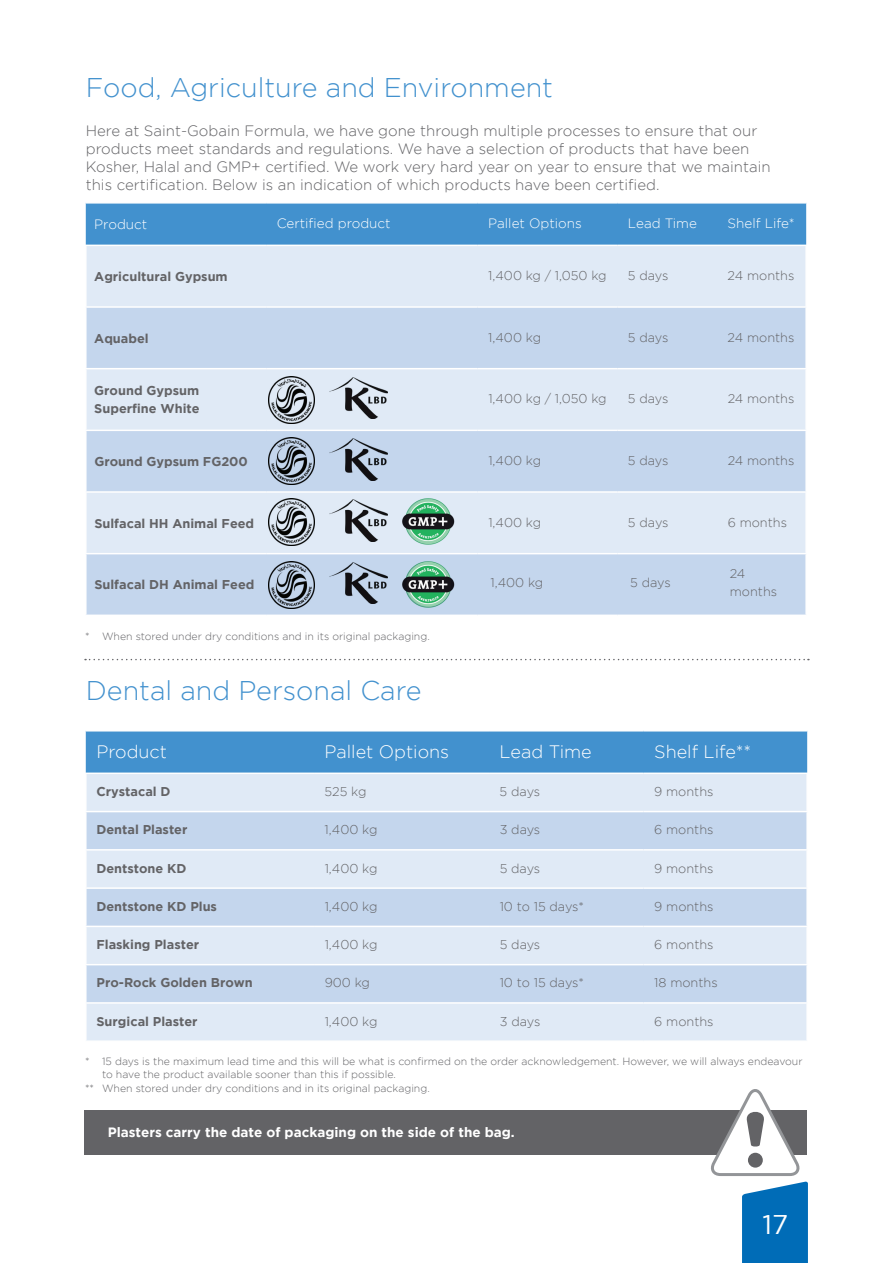
<style>
.page{position:relative;width:893px;height:1263px;background:#fff}
.page>*{position:absolute;margin:0;border:0;box-sizing:border-box;transform-origin:0 0}
.t1{font:300 27px "Gotham";color:#4291ce}
.t2{font:27px "Gotham";color:#fff}
.t3{font:300 18px "Gotham";color:#fff}
.t4{font:300 15px/18px "Gotham";color:#636366}
.t5{font:300 13.5px "Gotham";color:#fff}
.t6{font:700 13.5px "Gotham";color:#fff}
.t7{font:300 12.75px/18px "Gotham";color:#636366}
.t8{font:700 12.75px/18px "Gotham";color:#636366}
.t9{font:300 10.5px "Gotham";color:#636366}
</style>
<div class="page">
<svg style="left:85px;top:659px;width:724px;height:1px"></svg>
<div style="left:84px;top:1110px;width:723px;height:45px;background:#636366"></div>
<div style="left:86px;top:204px;width:720px;height:41px;background:#4291ce"></div>
<div style="left:87px;top:246px;width:718px;height:60px;background:#e0eaf6"></div>
<svg style="left:87px;top:308px;width:718px;height:306px;background:#cfddf0"></svg>
<hr style="left:85px;top:368px;width:181px;height:1px;background:#fff">
<hr style="left:266px;top:368px;width:212px;height:1px;background:#fff">
<hr style="left:478px;top:368px;width:139px;height:1px;background:#fff">
<hr style="left:617px;top:368px;width:100px;height:1px;background:#fff">
<hr style="left:717px;top:368px;width:90px;height:1px;background:#fff">
<hr style="left:85px;top:430px;width:181px;height:1px;background:#fff">
<hr style="left:266px;top:430px;width:212px;height:1px;background:#fff">
<hr style="left:478px;top:430px;width:139px;height:1px;background:#fff">
<hr style="left:617px;top:430px;width:100px;height:1px;background:#fff">
<hr style="left:717px;top:430px;width:90px;height:1px;background:#fff">
<hr style="left:85px;top:491px;width:181px;height:2px;background:#fff">
<hr style="left:266px;top:491px;width:212px;height:2px;background:#fff">
<hr style="left:478px;top:491px;width:139px;height:2px;background:#fff">
<hr style="left:617px;top:491px;width:100px;height:2px;background:#fff">
<hr style="left:717px;top:491px;width:90px;height:2px;background:#fff">
<hr style="left:85px;top:553px;width:181px;height:1px;background:#fff">
<hr style="left:266px;top:553px;width:212px;height:1px;background:#fff">
<hr style="left:478px;top:553px;width:139px;height:1px;background:#fff">
<hr style="left:617px;top:553px;width:100px;height:1px;background:#fff">
<hr style="left:717px;top:553px;width:90px;height:1px;background:#fff">
<svg style="left:711px;top:1089px;width:97px;height:174px"></svg>
<div style="left:748px;top:1153px;width:15px;height:14px;background:#636366;border-radius:50%"></div>
<div style="left:86px;top:731px;width:721px;height:41px;background:#4291ce"></div>
<div style="left:87px;top:774px;width:719px;height:266px;background:#e0eaf6"></div>
<svg style="left:87px;top:812px;width:719px;height:190px;background:#cfdef0"></svg>
<hr style="left:85px;top:811px;width:229px;height:1px;background:#fff">
<hr style="left:314px;top:811px;width:175px;height:1px;background:#fff">
<hr style="left:489px;top:811px;width:154px;height:1px;background:#fff">
<hr style="left:643px;top:811px;width:165px;height:1px;background:#fff">
<hr style="left:85px;top:849px;width:229px;height:1px;background:#fff">
<hr style="left:314px;top:849px;width:175px;height:1px;background:#fff">
<hr style="left:489px;top:849px;width:154px;height:1px;background:#fff">
<hr style="left:643px;top:849px;width:165px;height:1px;background:#fff">
<hr style="left:85px;top:887px;width:229px;height:2px;background:#fff">
<hr style="left:314px;top:887px;width:175px;height:2px;background:#fff">
<hr style="left:489px;top:887px;width:154px;height:2px;background:#fff">
<hr style="left:643px;top:887px;width:165px;height:2px;background:#fff">
<hr style="left:85px;top:926px;width:229px;height:1px;background:#fff">
<hr style="left:314px;top:926px;width:175px;height:1px;background:#fff">
<hr style="left:489px;top:926px;width:154px;height:1px;background:#fff">
<hr style="left:643px;top:926px;width:165px;height:1px;background:#fff">
<hr style="left:85px;top:964px;width:229px;height:1px;background:#fff">
<hr style="left:314px;top:964px;width:175px;height:1px;background:#fff">
<hr style="left:489px;top:964px;width:154px;height:1px;background:#fff">
<hr style="left:643px;top:964px;width:165px;height:1px;background:#fff">
<hr style="left:85px;top:1002px;width:229px;height:2px;background:#fff">
<hr style="left:314px;top:1002px;width:175px;height:2px;background:#fff">
<hr style="left:489px;top:1002px;width:154px;height:2px;background:#fff">
<hr style="left:643px;top:1002px;width:165px;height:2px;background:#fff">
<img style="left:268px;top:499px;width:47px;height:46px">
<img style="left:402px;top:496px;width:54px;height:51px">
<img style="left:329px;top:500px;width:59px;height:41px">
<img style="left:268px;top:437px;width:47px;height:47px">
<img style="left:329px;top:438px;width:59px;height:42px">
<img style="left:268px;top:376px;width:47px;height:47px">
<img style="left:329px;top:377px;width:59px;height:42px">
<img style="left:268px;top:561px;width:47px;height:47px">
<img style="left:402px;top:558px;width:54px;height:51px">
<img style="left:329px;top:562px;width:59px;height:42px">
<h1 class="t1" style="left:86px;top:73px;width:469px">Food, Agriculture and Environment</h1>
<p class="t4" style="left:86px;top:122px;width:686px">Here at Saint-Gobain Formula, we have gone through multiple processes to ensure that our products meet standards and regulations. We have a selection of products that have been Kosher, Halal and GMP+ certified. We work very hard year on year to ensure that we maintain this certification. Below is an indication of which products have been certified.</p>
<p class="t5" style="left:94px;top:217px;width:55px">Product</p>
<p class="t5" style="left:277px;top:216px;width:115px">Certified product</p>
<p class="t5" style="left:488px;top:216px;width:95px">Pallet Options</p>
<p class="t5" style="left:628px;top:216px;width:71px">Lead Time</p>
<p class="t5" style="left:728px;top:216px;width:68px">Shelf Life*</p>
<p class="t8" style="left:94px;top:267px;width:135px">Agricultural Gypsum</p>
<p class="t7" style="left:488px;top:266px;width:120px">1,400 kg / 1,050 kg</p>
<p class="t7" style="left:628px;top:266px;width:42px">5 days</p>
<p class="t7" style="left:728px;top:266px;width:68px">24 months</p>
<p class="t8" style="left:94px;top:329px;width:56px">Aquabel</p>
<p class="t7" style="left:488px;top:328px;width:54px">1,400 kg</p>
<p class="t7" style="left:628px;top:328px;width:42px">5 days</p>
<p class="t7" style="left:728px;top:328px;width:68px">24 months</p>
<p class="t8" style="left:94px;top:381px;width:107px">Ground Gypsum<br>Superfine White</p>
<p class="t7" style="left:488px;top:390px;width:120px">1,400 kg / 1,050 kg</p>
<p class="t7" style="left:628px;top:390px;width:42px">5 days</p>
<p class="t7" style="left:728px;top:390px;width:68px">24 months</p>
<p class="t8" style="left:94px;top:452px;width:155px">Ground Gypsum FG200</p>
<p class="t7" style="left:488px;top:451px;width:54px">1,400 kg</p>
<p class="t7" style="left:628px;top:451px;width:42px">5 days</p>
<p class="t7" style="left:728px;top:451px;width:68px">24 months</p>
<p class="t8" style="left:94px;top:514px;width:161px">Sulfacal HH Animal Feed</p>
<p class="t7" style="left:488px;top:513px;width:54px">1,400 kg</p>
<p class="t7" style="left:628px;top:513px;width:42px">5 days</p>
<p class="t7" style="left:728px;top:513px;width:61px">6 months</p>
<p class="t8" style="left:94px;top:575px;width:162px">Sulfacal DH Animal Feed</p>
<p class="t7" style="left:490px;top:573px;width:54px">1,400 kg</p>
<p class="t7" style="left:630px;top:573px;width:42px">5 days</p>
<p class="t7" style="left:730px;top:564px;width:49px">24 months</p>
<p class="t9" style="left:85px;top:630px;width:346px">* When stored under dry conditions and in its original packaging.</p>
<h1 class="t1" style="left:86px;top:676px;width:337px">Dental and Personal Care</h1>
<p class="t3" style="left:96px;top:741px;width:72px">Product</p>
<p class="t3" style="left:325px;top:741px;width:126px">Pallet Options</p>
<p class="t3" style="left:500px;top:741px;width:94px">Lead Time</p>
<p class="t3" style="left:654px;top:741px;width:99px">Shelf Life**</p>
<p class="t8" style="left:96px;top:782px;width:76px">Crystacal D</p>
<p class="t7" style="left:325px;top:782px;width:43px">525 kg</p>
<p class="t7" style="left:500px;top:782px;width:42px">5 days</p>
<p class="t7" style="left:654px;top:782px;width:61px">9 months</p>
<p class="t8" style="left:96px;top:820px;width:92px">Dental Plaster</p>
<p class="t7" style="left:325px;top:821px;width:54px">1,400 kg</p>
<p class="t7" style="left:500px;top:821px;width:42px">3 days</p>
<p class="t7" style="left:654px;top:821px;width:61px">6 months</p>
<p class="t8" style="left:96px;top:859px;width:92px">Dentstone KD</p>
<p class="t7" style="left:325px;top:859px;width:54px">1,400 kg</p>
<p class="t7" style="left:500px;top:859px;width:42px">5 days</p>
<p class="t7" style="left:654px;top:859px;width:61px">9 months</p>
<p class="t8" style="left:96px;top:897px;width:122px">Dentstone KD Plus</p>
<p class="t7" style="left:325px;top:897px;width:54px">1,400 kg</p>
<p class="t7" style="left:500px;top:897px;width:86px">10 to 15 days*</p>
<p class="t7" style="left:654px;top:897px;width:61px">9 months</p>
<p class="t8" style="left:96px;top:935px;width:104px">Flasking Plaster</p>
<p class="t7" style="left:325px;top:935px;width:54px">1,400 kg</p>
<p class="t7" style="left:500px;top:935px;width:42px">5 days</p>
<p class="t7" style="left:654px;top:935px;width:61px">6 months</p>
<p class="t8" style="left:96px;top:974px;width:158px">Pro-Rock Golden Brown</p>
<p class="t7" style="left:325px;top:974px;width:47px">900 kg</p>
<p class="t7" style="left:500px;top:974px;width:86px">10 to 15 days*</p>
<p class="t7" style="left:654px;top:974px;width:65px">18 months</p>
<p class="t8" style="left:96px;top:1012px;width:103px">Surgical Plaster</p>
<p class="t7" style="left:325px;top:1012px;width:54px">1,400 kg</p>
<p class="t7" style="left:500px;top:1012px;width:42px">3 days</p>
<p class="t7" style="left:654px;top:1012px;width:61px">6 months</p>
<p class="t9" style="left:85px;top:1055px;width:719px">* 15 days is the maximum lead time and this will be what is confirmed on the order acknowledgement. However, we will always endeavour</p>
<p class="t9" style="left:102px;top:1069px;width:295px">to have the product available sooner than this if possible.</p>
<p class="t9" style="left:85px;top:1082px;width:346px">** When stored under dry conditions and in its original packaging.</p>
<p class="t6" style="left:108px;top:1125px;width:409px">Plasters carry the date of packaging on the side of the bag.</p>
<h1 class="t2" style="left:762px;top:1209px;width:27px">17</h1>
</div>
